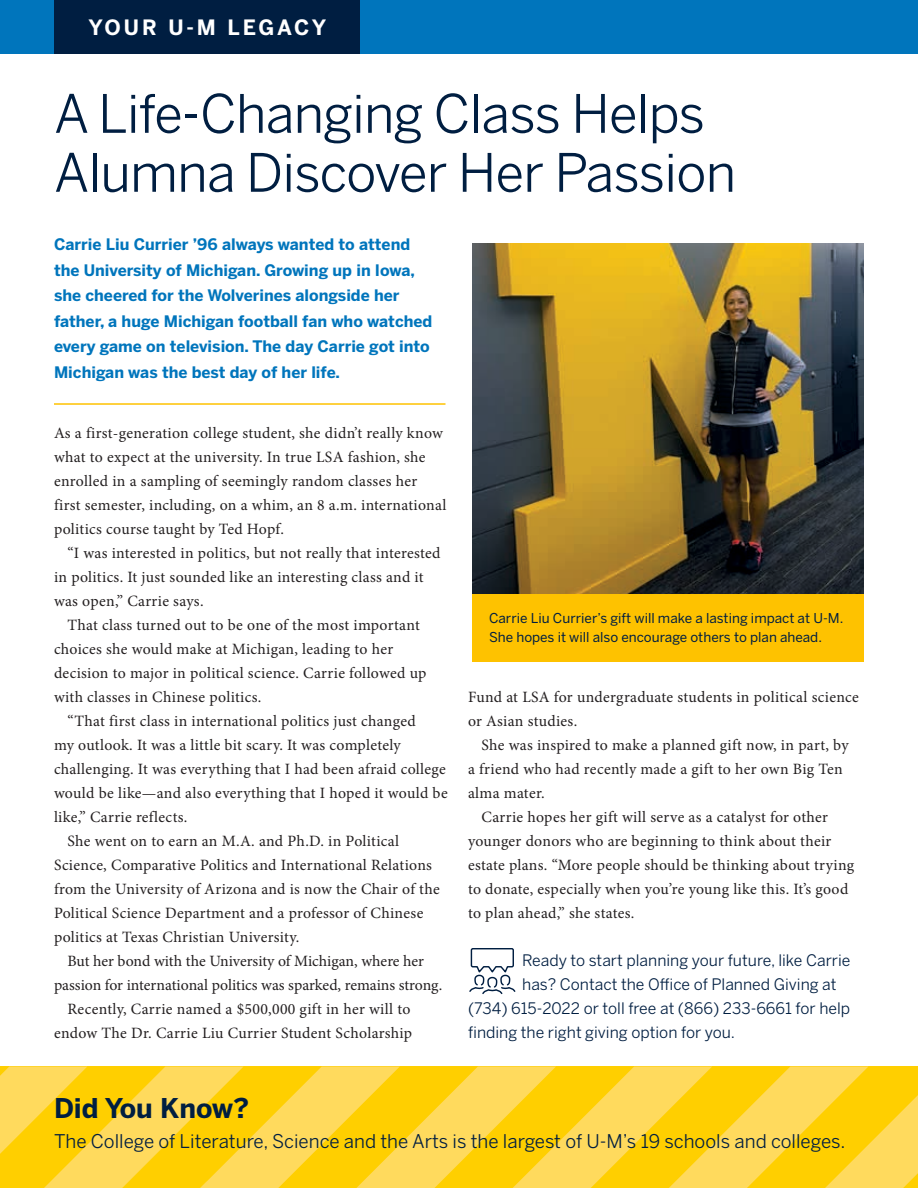
<style>
.page{position:relative;width:918px;height:1188px;background:#fff}
.page>*{position:absolute;margin:0;border:0;box-sizing:border-box;transform-origin:0 0}
.t1{font:52.5px/58.9px "Benton Sans";letter-spacing:-.015em;color:#001e41}
.UM_subhead_2{font:700 27px "Benton Sans";color:#001e41}
.UM_Subhead_1{font:700 21px "Benton Sans";letter-spacing:.125em;color:#fff}
.UM_CTA_1{font:18.75px "Benton Sans";color:#001e41}
.UM_body_copy{font:15.75px/24px "Minion Pro";letter-spacing:.015em;color:#231f20}
.UM_intro_body_copy{font:700 15.75px/25.5px "Benton Sans";color:#0075bc}
.UM_CTA{font:15.75px "Benton Sans";color:#001e41}
.UM_body_copy-2{font:15.75px/24px "Minion Pro";letter-spacing:-.005em;color:#231f20;text-align:center}
.t2{font:13.5px/19.5px "Benton Sans";color:#001e41}
</style>
<div class="page">
<hr style="left:54px;top:403px;width:392px;height:2px;background:#fec200">
<svg style="left:0;top:1066px;width:918px;height:122px"></svg>
<div style="left:0;top:0;width:918px;height:54px;background:#0075bc"></div>
<div style="left:54px;top:0;width:306px;height:54px;background:#001e41"></div>
<div style="left:472px;top:270px;width:392px;height:392px;background:#fec200"></div>
<img style="left:472px;top:243px;width:392px;height:351px">
<svg style="left:469px;top:948px;width:47px;height:47px"></svg>
<p class="UM_Subhead_1" style="left:88px;top:15px;width:240px">YOUR U-M LEGACY</p>
<h2 class="t1" style="left:54px;top:85px;width:684px">A Life-Changing Class Helps<br>Alumna Discover Her Passion</h2>
<p class="UM_intro_body_copy" style="left:54px;top:232px;width:380px">Carrie Liu Currier ’96 always wanted to attend the University of Michigan. Growing up in Iowa, she cheered for the Wolverines alongside her father, a huge Michigan football fan who watched every game on television. The day Carrie got into Michigan was the best day of her life.</p>
<p class="UM_body_copy" style="left:54px;top:421px;width:394px">As a first-generation college student, she didn’t really know what to expect at the university. In true LSA fashion, she enrolled in a sampling of seemingly random classes her first semester, including, on a whim, an 8 a.m. international politics course taught by Ted Hopf.</p>
<p class="UM_body_copy" style="left:54px;top:541px;width:388px;text-indent:13px">“I was interested in politics, but not really that interested in politics. It just sounded like an interesting class and it was open,” Carrie says.</p>
<p class="UM_body_copy" style="left:54px;top:613px;width:374px;text-indent:13px">That class turned out to be one of the most important choices she would make at Michigan, leading to her decision to major in political science. Carrie followed up with classes in Chinese politics.</p>
<p class="UM_body_copy" style="left:54px;top:709px;width:395px;text-indent:13px">“That first class in international politics just changed<br>my outlook. It was a little bit scary. It was completely challenging. It was everything that I had been afraid college would be like—and also everything that I hoped it would be like,” Carrie reflects.</p>
<p class="UM_body_copy" style="left:54px;top:829px;width:387px;text-indent:13px">She went on to earn an M.A. and Ph.D. in Political Science, Comparative Politics and International Relations from the University of Arizona and is now the Chair of the Political Science Department and a professor of Chinese politics at Texas Christian University.</p>
<p class="UM_body_copy-2" style="left:54px;top:949px;width:390px">But her bond with the University of Michigan, where her passion for international politics was sparked, remains strong.</p>
<p class="UM_body_copy" style="left:54px;top:997px;width:360px;text-align:right">Recently, Carrie named a $500,000 gift in her will to endow The Dr. Carrie Liu Currier Student Scholarship</p>
<p class="t2" style="left:489px;top:608px;width:356px">Carrie Liu Currier’s gift will make a lasting impact at U-M.<br>She hopes it will also encourage others to plan ahead.</p>
<p class="UM_body_copy" style="left:468px;top:685px;width:392px">Fund at LSA for undergraduate students in political science or Asian studies.</p>
<p class="UM_body_copy" style="left:468px;top:733px;width:382px;text-indent:13px">She was inspired to make a planned gift now, in part, by a friend who had recently made a gift to her own Big Ten alma mater.</p>
<p class="UM_body_copy" style="left:468px;top:805px;width:388px;text-indent:13px">Carrie hopes her gift will serve as a catalyst for other younger donors who are beginning to think about their estate plans. “More people should be thinking about trying to donate, especially when you’re young like this. It’s good to plan ahead,” she states.</p>
<p class="UM_CTA" style="left:522px;top:951px;width:330px">Ready to start planning your future, like Carrie</p>
<p class="UM_CTA" style="left:522px;top:975px;width:316px">has? Contact the Office of Planned Giving at</p>
<p class="UM_CTA" style="left:468px;top:999px;width:384px">(734) 615-2022 or toll free at (866) 233-6661 for help</p>
<p class="UM_CTA" style="left:468px;top:1023px;width:269px">finding the right giving option for you.</p>
<p class="UM_subhead_2" style="left:54px;top:1092px;width:197px">Did You Know?</p>
<p class="UM_CTA_1" style="left:54px;top:1130px;width:793px">The College of Literature, Science and the Arts is the largest of U-M’s 19 schools and colleges.</p>
</div>
